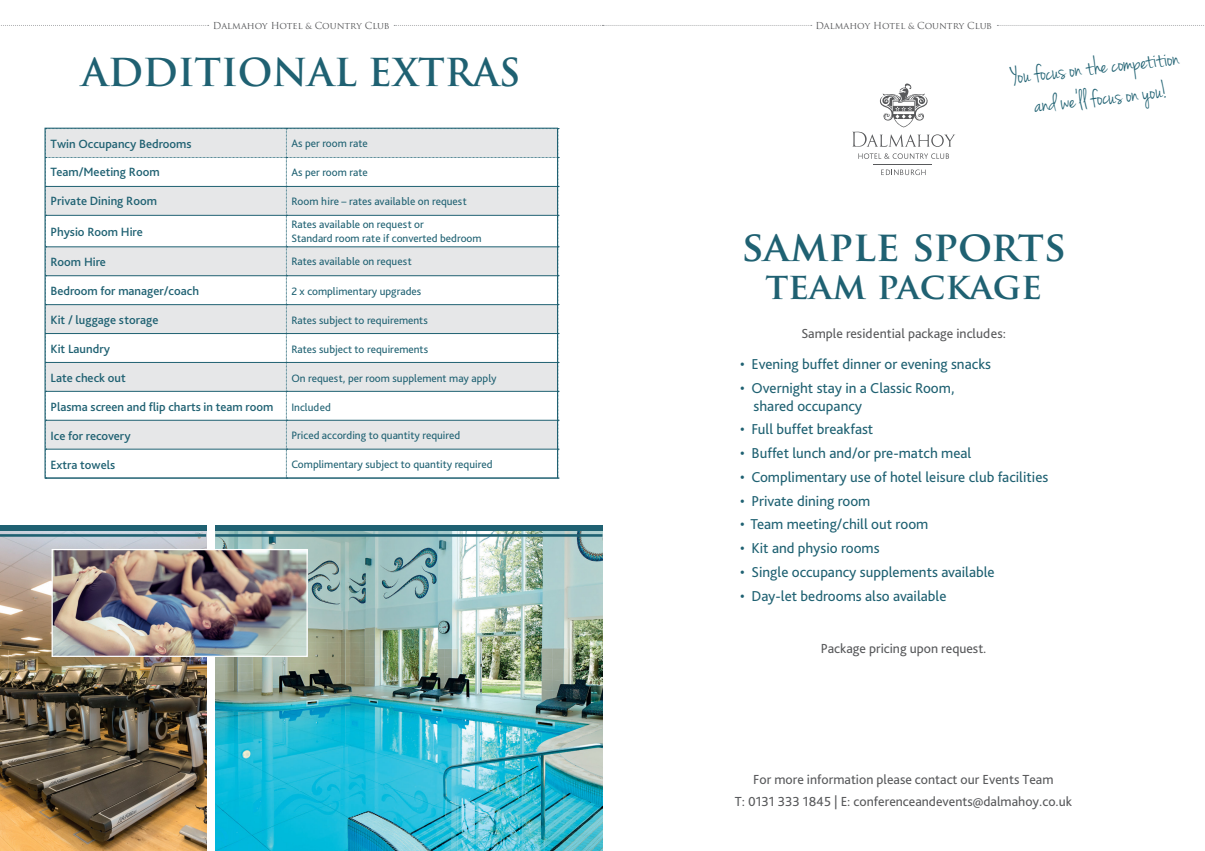
<style>
.page{position:relative;width:1205px;height:851px;background:#fff}
.page>*{position:absolute;margin:0;border:0;box-sizing:border-box;transform-origin:0 0}
.t1{font:700 41.25px "Trajan Pro";color:#1f6172}
.t2{font:700 37.5px "Trajan Pro";color:#1f6172}
.t3{font:700 36.25px "Trajan Pro";color:#1f6172}
.t4{font:25.88px/31px "Jenna Sue";color:#1f6172;text-align:center}
.t5{font:15px/17.5px "Bliss Pro";color:#1f6172}
.t6{font:13.75px/22.6px "Bliss Pro";color:#58595b;text-align:center}
.t7{font:500 12.5px "Bliss Pro";color:#1f6172}
.t8{font:11.25px/13.5px "Bliss Pro";color:#1f6172}
.t9{font:9.38px "Trajan Pro";color:#58595b}
.s1{font-size:8.12px}
</style>
<div class="page">
<svg style="left:47px;top:128px;width:512px;height:350px"></svg>
<img style="left:0;top:531px;width:206px;height:319px">
<img style="left:215px;top:531px;width:387px;height:319px">
<img style="left:54px;top:551px;width:252px;height:103px">
<div style="left:52px;top:549px;width:256px;height:107px;border:1px solid #fff"></div>
<div style="left:215px;top:525px;width:387px;height:6px;background:#1f6172"></div>
<hr style="left:215px;top:534px;width:387px;height:2px;background:#1f6172">
<div style="left:0;top:525px;width:206px;height:6px;background:#1f6172"></div>
<hr style="left:0;top:534px;width:206px;height:2px;background:#1f6172">
<svg style="left:858px;top:153px;width:91px;height:6px"></svg>
<svg style="left:852px;top:83px;width:103px;height:64px"></svg>
<hr style="left:873px;top:164px;width:59px;height:1px;background:#58595b">
<svg style="left:881px;top:169px;width:44px;height:6px"></svg>
<svg style="left:997px;top:25px;width:207px;height:1px"></svg>
<svg style="left:1px;top:25px;width:208px;height:1px"></svg>
<svg style="left:394px;top:25px;width:418px;height:1px"></svg>
<p class="t9" style="left:213px;top:20px;width:178px">Dalmahoy Hotel <span class="s1">&amp;</span> Country Club</p>
<p class="t9" style="left:815px;top:20px;width:178px">Dalmahoy Hotel <span class="s1">&amp;</span> Country Club</p>
<h2 class="t2" style="left:82px;top:49px;width:440px">ADDITIONAL EXTRAS</h2>
<h3 class="t4" style="left:1010px;top:61px;width:170px;rotate:-6deg">You focus on the competition and we’ll focus on you!</h3>
<p class="t7" style="left:50px;top:135px;width:143px">Twin Occupancy Bedrooms</p>
<p class="t8" style="left:291px;top:136px;width:78px">As per room rate</p>
<p class="t7" style="left:50px;top:164px;width:111px">Team/Meeting Room</p>
<p class="t8" style="left:291px;top:165px;width:78px">As per room rate</p>
<p class="t7" style="left:50px;top:193px;width:108px">Private Dining Room</p>
<p class="t8" style="left:291px;top:194px;width:177px">Room hire – rates available on request</p>
<p class="t7" style="left:50px;top:223px;width:94px">Physio Room Hire</p>
<p class="t8" style="left:291px;top:217px;width:192px">Rates available on request or<br>Standard room rate if converted bedroom</p>
<p class="t7" style="left:50px;top:254px;width:57px">Room Hire</p>
<p class="t8" style="left:291px;top:254px;width:122px">Rates available on request</p>
<p class="t7" style="left:50px;top:283px;width:150px">Bedroom for manager/coach</p>
<p class="t8" style="left:291px;top:284px;width:131px">2 x complimentary upgrades</p>
<p class="t7" style="left:50px;top:312px;width:109px">Kit / luggage storage</p>
<p class="t8" style="left:291px;top:313px;width:138px">Rates subject to requirements</p>
<p class="t7" style="left:50px;top:341px;width:61px">Kit Laundry</p>
<p class="t8" style="left:291px;top:342px;width:138px">Rates subject to requirements</p>
<p class="t7" style="left:50px;top:370px;width:77px">Late check out</p>
<p class="t8" style="left:291px;top:371px;width:207px">On request, per room supplement may apply</p>
<p class="t7" style="left:50px;top:399px;width:224px">Plasma screen and flip charts in team room</p>
<p class="t8" style="left:291px;top:400px;width:41px">Included</p>
<p class="t7" style="left:50px;top:428px;width:82px">Ice for recovery</p>
<p class="t8" style="left:291px;top:428px;width:170px">Priced according to quantity required</p>
<p class="t7" style="left:50px;top:457px;width:66px">Extra towels</p>
<p class="t8" style="left:291px;top:457px;width:203px">Complimentary subject to quantity required</p>
<h1 class="t1" style="left:741px;top:220px;width:326px">sample sports</h1>
<h3 class="t3" style="left:765px;top:263px;width:278px">team package</h3>
<p class="t6" style="left:801px;top:322px;width:206px">Sample residential package includes:</p>
<h3 class="t5" style="left:740px;top:355px;width:252px">• Evening buffet dinner or evening snacks</h3>
<h3 class="t5" style="left:753px;top:379px;width:202px;text-indent:-13px">• Overnight stay in a Classic Room, shared occupancy</h3>
<h3 class="t5" style="left:740px;top:420px;width:135px">• Full buffet breakfast</h3>
<h3 class="t5" style="left:740px;top:444px;width:233px">• Buffet lunch and/or pre-match meal</h3>
<h3 class="t5" style="left:740px;top:468px;width:310px">• Complimentary use of hotel leisure club facilities</h3>
<h3 class="t5" style="left:740px;top:491px;width:132px">• Private dining room</h3>
<h3 class="t5" style="left:740px;top:515px;width:190px">• Team meeting/chill out room</h3>
<h3 class="t5" style="left:740px;top:539px;width:141px">• Kit and physio rooms</h3>
<h3 class="t5" style="left:740px;top:562px;width:256px">• Single occupancy supplements available</h3>
<h3 class="t5" style="left:740px;top:586px;width:208px">• Day-let bedrooms also available</h3>
<p class="t6" style="left:820px;top:637px;width:167px">Package pricing upon request.</p>
<p class="t6" style="left:735px;top:767px;width:339px">For more information please contact our Events Team<br>T: 0131 333 1845 | E: conferenceandevents@dalmahoy.co.uk</p>
</div>
